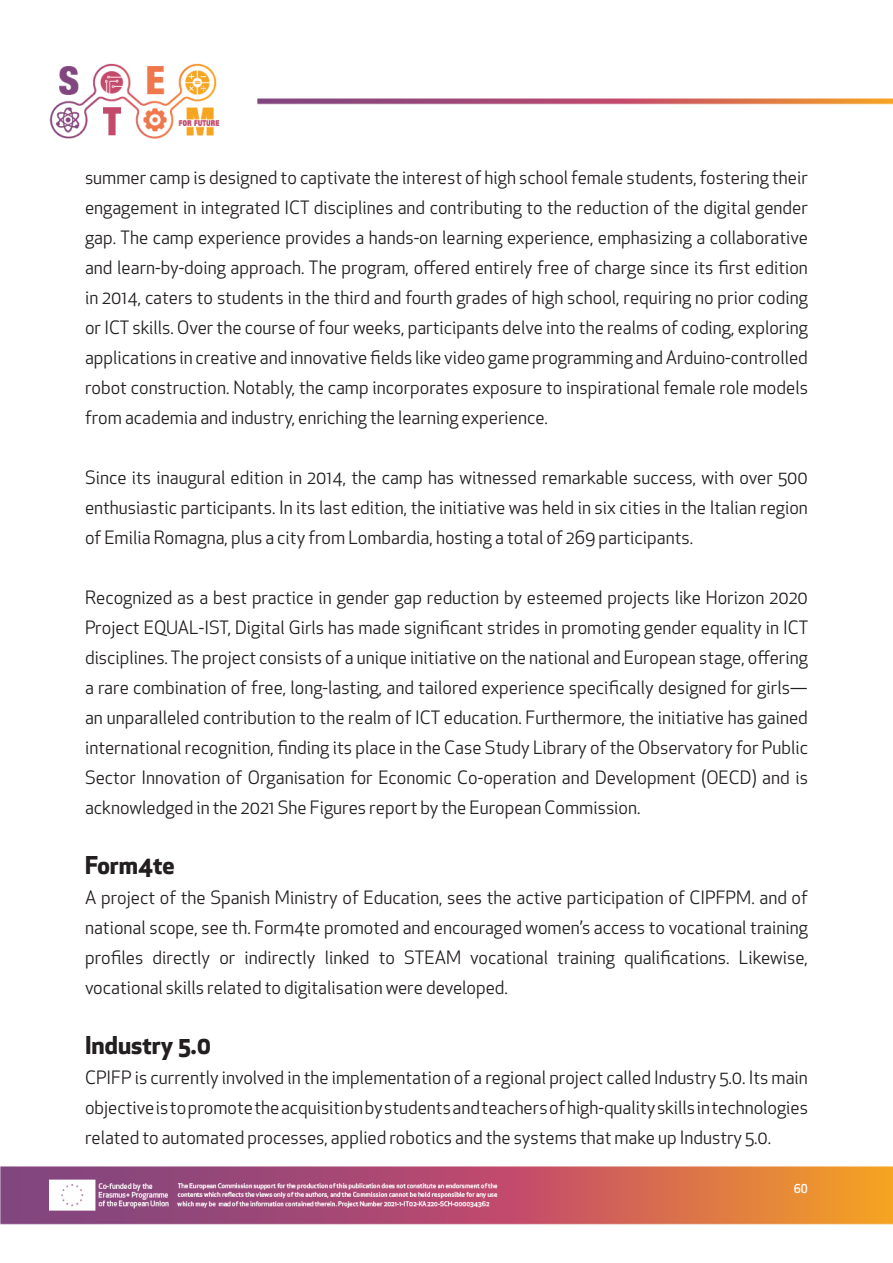
<style>
.page{position:relative;width:893px;height:1263px;background:#fff}
.page>*{position:absolute;margin:0;border:0;box-sizing:border-box;transform-origin:0 0}
.t1{font:700 24px "Apex New";color:#231f20}
.t2{font:18px/30px "Apex New";color:#231f20;text-align:justify}
.t3{font:500 12px "Apex New";color:#fff}
</style>
<div class="page">
<img style="left:0;top:63px;width:893px;height:1162px">
<p class="t2" style="left:85px;top:162px;width:724px">summer camp is designed to captivate the interest of high school female students, fostering their engagement in integrated ICT disciplines and contributing to the reduction of the digital gender gap. The camp experience provides a hands-on learning experience, emphasizing a collaborative and learn-by-doing approach. The program, offered entirely free of charge since its first edition in 2014, caters to students in the third and fourth grades of high school, requiring no prior coding or ICT skills. Over the course of four weeks, participants delve into the realms of coding, exploring applications in creative and innovative fields like video game programming and Arduino-controlled robot construction. Notably, the camp incorporates exposure to inspirational female role models from academia and industry, enriching the learning experience.</p>
<p class="t2" style="left:85px;top:462px;width:724px">Since its inaugural edition in 2014, the camp has witnessed remarkable success, with over 500 enthusiastic participants. In its last edition, the initiative was held in six cities in the Italian region of Emilia Romagna, plus a city from Lombardia, hosting a total of 269 participants.</p>
<p class="t2" style="left:85px;top:582px;width:725px">Recognized as a best practice in gender gap reduction by esteemed projects like Horizon 2020<br>Project EQUAL-IST, Digital Girls has made significant strides in promoting gender equality in ICT disciplines. The project consists of a unique initiative on the national and European stage, offering a rare combination of free, long-lasting, and tailored experience specifically designed for girls— an unparalleled contribution to the realm of ICT education. Furthermore, the initiative has gained international recognition, finding its place in the Case Study Library of the Observatory for Public Sector Innovation of Organisation for Economic Co-operation and Development (OECD) and is acknowledged in the 2021 She Figures report by the European Commission.</p>
<p class="t1" style="left:85px;top:847px;width:91px">Form4te</p>
<p class="t2" style="left:85px;top:882px;width:724px">A project of the Spanish Ministry of Education, sees the active participation of CIPFPM. and of national scope, see th. Form4te promoted and encouraged women’s access to vocational training profiles directly or indirectly linked to STEAM vocational training qualifications. Likewise, vocational skills related to digitalisation were developed.</p>
<p class="t1" style="left:85px;top:1027px;width:128px">Industry 5.0</p>
<p class="t2" style="left:85px;top:1062px;width:724px">CPIFP is currently involved in the implementation of a regional project called Industry 5.0. Its main objective is to promote the acquisition by students and teachers of high-quality skills in technologies related to automated processes, applied robotics and the systems that make up Industry 5.0.</p>
<p class="t3" style="left:794px;top:1181px;width:16px">60</p>
</div>
